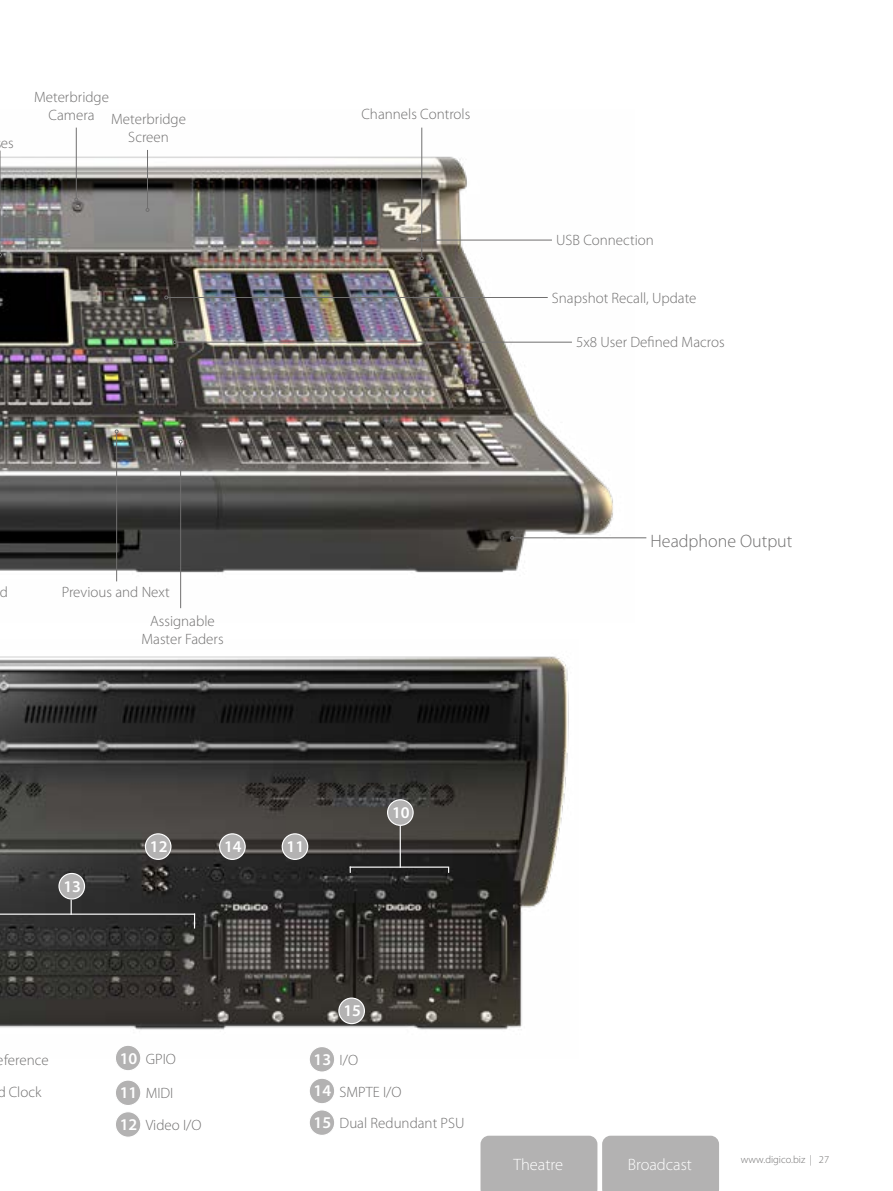
<style>
.page{position:relative;width:893px;height:1191px;background:#fff}
.page>*{position:absolute;margin:0;border:0;box-sizing:border-box;transform-origin:0 0}
.t1{font:300 18px "Myriad Pro";color:#706f6f}
.t2{font:600 16.5px/31.7px "Myriad Pro";color:#fff}
.t3{font:300 16.5px "Myriad Pro";color:#fff}
.t4{font:300 15px/31.7px "Myriad Pro";color:#706f6f}
.t5{font:300 10.5px "Myriad Pro";color:#706f6f}
.s1{font-weight:600;font-size:16.5px;color:#fff}
</style>
<div class="page">
<img style="left:0;top:656px;width:569px;height:374px">
<div style="left:115px;top:1080px;width:26px;height:25px;background:#b3b2b2;border-radius:50%"></div>
<div style="left:115px;top:1079px;width:26px;height:27px;border:1px solid #fff;border-radius:50%"></div>
<div style="left:115px;top:1111px;width:26px;height:26px;background:#b3b2b2;border-radius:50%"></div>
<div style="left:115px;top:1111px;width:26px;height:26px;border:1px solid #fff;border-radius:50%"></div>
<div style="left:115px;top:1045px;width:26px;height:25px;background:#b3b2b2;border-radius:50%"></div>
<div style="left:115px;top:1044px;width:26px;height:27px;border:1px solid #fff;border-radius:50%"></div>
<div style="left:309px;top:1046px;width:26px;height:26px;background:#b3b2b2;border-radius:50%"></div>
<div style="left:309px;top:1046px;width:26px;height:26px;border:1px solid #fff;border-radius:50%"></div>
<div style="left:309px;top:1078px;width:26px;height:25px;background:#b3b2b2;border-radius:50%"></div>
<div style="left:309px;top:1077px;width:26px;height:27px;border:1px solid #fff;border-radius:50%"></div>
<div style="left:309px;top:1109px;width:26px;height:26px;background:#b3b2b2;border-radius:50%"></div>
<div style="left:309px;top:1109px;width:26px;height:27px;border:1px solid #fff;border-radius:50%"></div>
<div style="left:388px;top:800px;width:25px;height:25px;background:#b3b2b2;border-radius:50%"></div>
<div style="left:387px;top:799px;width:27px;height:27px;border:1px solid #fff;border-radius:50%"></div>
<div style="left:282px;top:834px;width:26px;height:25px;background:#b3b2b2;border-radius:50%"></div>
<div style="left:282px;top:833px;width:26px;height:27px;border:1px solid #fff;border-radius:50%"></div>
<div style="left:220px;top:834px;width:25px;height:25px;background:#b3b2b2;border-radius:50%"></div>
<div style="left:219px;top:833px;width:27px;height:27px;border:1px solid #fff;border-radius:50%"></div>
<div style="left:145px;top:834px;width:26px;height:25px;background:#b3b2b2;border-radius:50%"></div>
<div style="left:145px;top:833px;width:26px;height:27px;border:1px solid #fff;border-radius:50%"></div>
<div style="left:339px;top:998px;width:25px;height:25px;background:#b3b2b2;border-radius:50%"></div>
<div style="left:338px;top:997px;width:27px;height:27px;border:1px solid #fff;border-radius:50%"></div>
<hr style="left:0;top:913px;width:195px;height:1px;background:#fff">
<svg style="left:194px;top:913px;width:1px;height:15px"></svg>
<svg style="left:71px;top:899px;width:1px;height:15px"></svg>
<hr style="left:400px;top:825px;width:1px;height:42px;background:#fff">
<hr style="left:350px;top:866px;width:98px;height:1px;background:#fff">
<img style="left:0;top:127px;width:634px;height:482px">
<hr style="left:116px;top:433px;width:1px;height:148px;background:#706f6f">
<svg style="left:115px;top:429px;width:4px;height:4px"></svg>
<hr style="left:180px;top:443px;width:1px;height:165px;background:#706f6f">
<svg style="left:179px;top:440px;width:4px;height:3px"></svg>
<hr style="left:514px;top:537px;width:132px;height:1px;background:#706f6f">
<svg style="left:510px;top:536px;width:4px;height:3px"></svg>
<hr style="left:168px;top:297px;width:380px;height:1px;background:#706f6f">
<svg style="left:164px;top:296px;width:4px;height:3px"></svg>
<hr style="left:419px;top:240px;width:133px;height:1px;background:#706f6f">
<svg style="left:416px;top:238px;width:4px;height:4px"></svg>
<hr style="left:176px;top:342px;width:396px;height:1px;background:#706f6f">
<svg style="left:173px;top:340px;width:4px;height:4px"></svg>
<hr style="left:76px;top:128px;width:1px;height:70px;background:#706f6f">
<svg style="left:74px;top:198px;width:4px;height:3px"></svg>
<hr style="left:147px;top:150px;width:1px;height:58px;background:#706f6f">
<svg style="left:146px;top:208px;width:3px;height:4px"></svg>
<hr style="left:421px;top:128px;width:1px;height:129px;background:#706f6f">
<svg style="left:420px;top:256px;width:4px;height:4px"></svg>
<hr style="left:0;top:151px;width:1px;height:102px;background:#706f6f">
<div style="left:59px;top:873px;width:26px;height:26px;background:#b3b2b2;border-radius:50%"></div>
<div style="left:58px;top:873px;width:27px;height:26px;border:1px solid #fff;border-radius:50%"></div>
<div style="left:480px;top:1135px;width:239px;height:56px;background:#b3b2b2"></div>
<p class="t4" style="left:1px;top:127px;width:14px">es</p>
<p class="t4" style="left:49px;top:86px;width:139px;line-height:22px;text-indent:-14px">Meterbridge<br>Camera Meterbridge</p>
<p class="t4" style="left:128px;top:121px;width:42px">Screen</p>
<p class="t4" style="left:361px;top:98px;width:110px">Channels Controls</p>
<p class="t4" style="left:556px;top:224px;width:99px">USB Connection</p>
<p class="t4" style="left:552px;top:282px;width:146px">Snapshot Recall, Update</p>
<p class="t4" style="left:576px;top:326px;width:150px">5x8 User Defined Macros</p>
<p class="t4" style="left:-1px;top:575px;width:10px">d</p>
<p class="t4" style="left:150px;top:577px;width:66px;line-height:29.1px;text-indent:-88px">Previous and Next<br>Assignable</p>
<p class="t4" style="left:141px;top:623px;width:84px">Master Faders</p>
<p class="t1" style="left:651px;top:530px;width:143px">Headphone Output</p>
<p class="t2" style="left:63px;top:870px;width:19px">13</p>
<p class="t2" style="left:150px;top:830px;width:19px">12</p>
<p class="t2" style="left:224px;top:830px;width:19px">14</p>
<p class="t2" style="left:287px;top:830px;width:19px">11</p>
<p class="t2" style="left:392px;top:796px;width:19px">10</p>
<p class="t4" style="left:-3px;top:1044px;width:53px">eference</p>
<p class="t4" style="left:-3px;top:1075px;width:46px">d Clock</p>
<p class="t2" style="left:343px;top:994px;width:19px">15</p>
<p class="t4" style="left:120px;top:1042px;width:58px"><span class="s1">10</span> GPIO</p>
<p class="t4" style="left:340px;top:1044px;width:126px">I/O<br>SMPTE I/O<br>Dual Redundant PSU</p>
<p class="t2" style="left:314px;top:1043px;width:19px;text-align:justify">13<br>14<br>15</p>
<p class="t2" style="left:120px;top:1076px;width:19px">11<br>12</p>
<p class="t4" style="left:146px;top:1077px;width:57px">MIDI<br>Video I/O</p>
<p class="t3" style="left:513px;top:1154px;width:51px">Theatre</p>
<p class="t3" style="left:628px;top:1154px;width:66px">Broadcast</p>
<p class="t5" style="left:741px;top:1153px;width:90px">www.digico.biz | 27</p>
</div>
